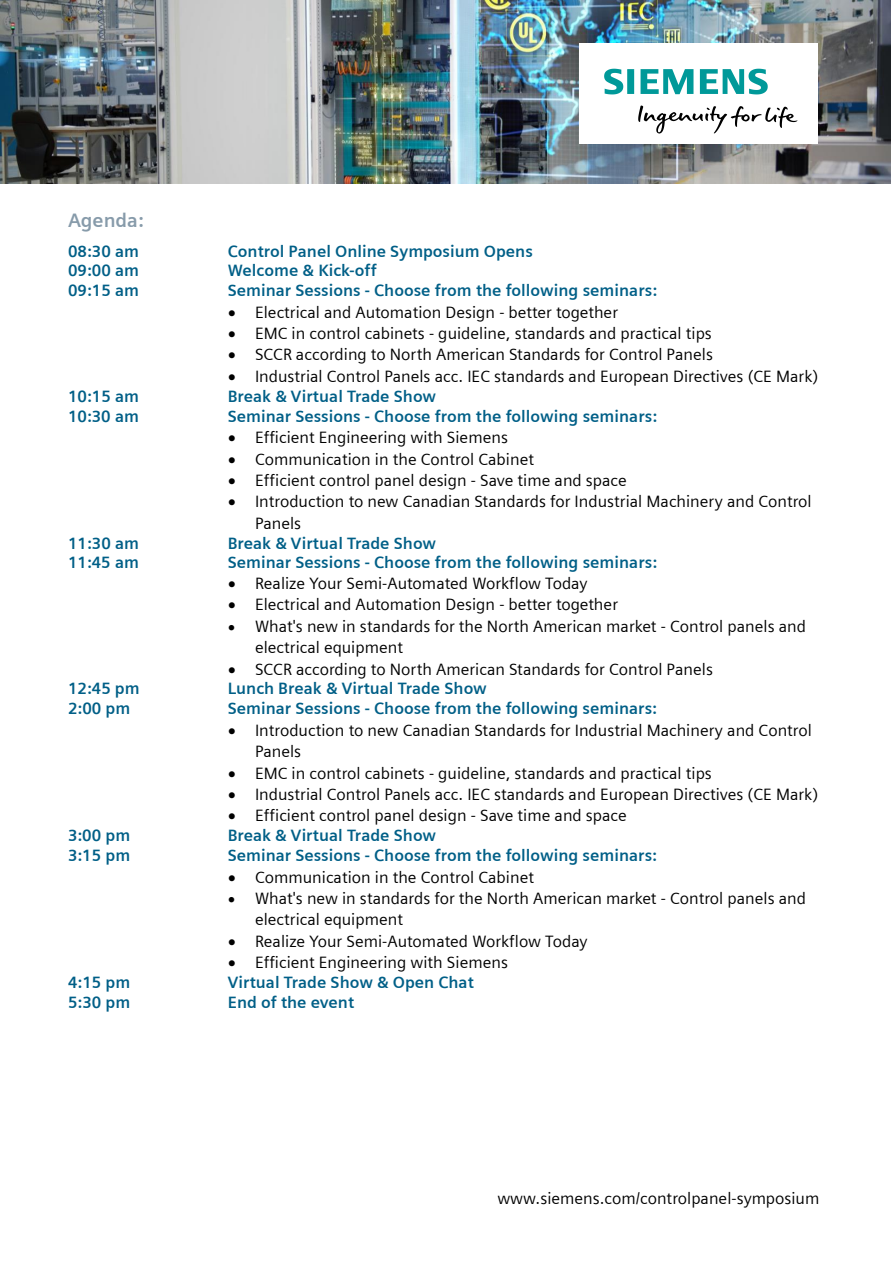
<style>
.page{position:relative;width:894px;height:1263px;background:#fff}
.page>*{position:absolute;margin:0;border:0;box-sizing:border-box;transform-origin:0 0}
.t1{font:700 19.5px "Siemens Sans";color:#879baa}
.t2{font:16.5px/21.5px "Siemens Sans";color:#000}
.t3{font:700 16.5px "Siemens Sans";color:#005f87}
</style>
<div class="page">
<img style="left:1px;top:0;width:888px;height:183px">
<div style="left:578px;top:44px;width:238px;height:100px;background:#fff"></div>
<svg style="left:638px;top:106px;width:159px;height:27px"></svg>
<svg style="left:604px;top:69px;width:30px;height:25px"></svg>
<svg style="left:640px;top:69px;width:53px;height:25px"></svg>
<svg style="left:699px;top:69px;width:68px;height:25px"></svg>
<p class="t1" style="left:68px;top:209px;width:77px">Agenda:</p>
<p class="t3" style="left:68px;top:241px;width:72px">08:30 am</p>
<p class="t3" style="left:228px;top:241px;width:306px">Control Panel Online Symposium Opens</p>
<p class="t3" style="left:68px;top:261px;width:72px">09:00 am</p>
<p class="t3" style="left:228px;top:261px;width:151px">Welcome &amp; Kick-off</p>
<p class="t3" style="left:68px;top:281px;width:72px">09:15 am</p>
<p class="t3" style="left:228px;top:281px;width:430px">Seminar Sessions - Choose from the following seminars:</p>
<p class="t2" style="left:228px;top:301px;width:391px">• Electrical and Automation Design - better together</p>
<p class="t2" style="left:228px;top:323px;width:485px">• EMC in control cabinets - guideline, standards and practical tips</p>
<p class="t2" style="left:228px;top:344px;width:486px">• SCCR according to North American Standards for Control Panels</p>
<p class="t2" style="left:228px;top:366px;width:591px">• Industrial Control Panels acc. IEC standards and European Directives (CE Mark)</p>
<p class="t3" style="left:68px;top:387px;width:72px">10:15 am</p>
<p class="t3" style="left:228px;top:387px;width:210px">Break &amp; Virtual Trade Show</p>
<p class="t3" style="left:68px;top:406px;width:72px">10:30 am</p>
<p class="t3" style="left:228px;top:406px;width:430px">Seminar Sessions - Choose from the following seminars:</p>
<p class="t2" style="left:228px;top:427px;width:281px">• Efficient Engineering with Siemens</p>
<p class="t2" style="left:228px;top:448px;width:307px">• Communication in the Control Cabinet</p>
<p class="t2" style="left:228px;top:470px;width:400px">• Efficient control panel design - Save time and space</p>
<p class="t2" style="left:255px;top:491px;width:558px;text-indent:-27px">• Introduction to new Canadian Standards for Industrial Machinery and Control<br>Panels</p>
<p class="t3" style="left:68px;top:534px;width:72px">11:30 am</p>
<p class="t3" style="left:228px;top:534px;width:210px">Break &amp; Virtual Trade Show</p>
<p class="t3" style="left:68px;top:553px;width:72px">11:45 am</p>
<p class="t3" style="left:228px;top:553px;width:430px">Seminar Sessions - Choose from the following seminars:</p>
<p class="t2" style="left:228px;top:572px;width:361px">• Realize Your Semi-Automated Workflow Today</p>
<p class="t2" style="left:228px;top:594px;width:391px">• Electrical and Automation Design - better together</p>
<p class="t2" style="left:255px;top:615px;width:552px;text-indent:-27px">• What's new in standards for the North American market - Control panels and electrical equipment</p>
<p class="t2" style="left:228px;top:658px;width:486px">• SCCR according to North American Standards for Control Panels</p>
<p class="t3" style="left:68px;top:679px;width:73px">12:45 pm</p>
<p class="t3" style="left:228px;top:679px;width:260px">Lunch Break &amp; Virtual Trade Show</p>
<p class="t3" style="left:68px;top:699px;width:64px">2:00 pm</p>
<p class="t3" style="left:228px;top:699px;width:430px">Seminar Sessions - Choose from the following seminars:</p>
<p class="t2" style="left:255px;top:719px;width:558px;text-indent:-27px">• Introduction to new Canadian Standards for Industrial Machinery and Control<br>Panels</p>
<p class="t2" style="left:228px;top:762px;width:485px">• EMC in control cabinets - guideline, standards and practical tips</p>
<p class="t2" style="left:228px;top:784px;width:591px">• Industrial Control Panels acc. IEC standards and European Directives (CE Mark)</p>
<p class="t2" style="left:228px;top:805px;width:400px">• Efficient control panel design - Save time and space</p>
<p class="t3" style="left:68px;top:826px;width:64px">3:00 pm</p>
<p class="t3" style="left:228px;top:826px;width:210px">Break &amp; Virtual Trade Show</p>
<p class="t3" style="left:68px;top:846px;width:64px">3:15 pm</p>
<p class="t3" style="left:228px;top:846px;width:430px">Seminar Sessions - Choose from the following seminars:</p>
<p class="t2" style="left:228px;top:866px;width:307px">• Communication in the Control Cabinet</p>
<p class="t2" style="left:255px;top:888px;width:552px;text-indent:-27px">• What's new in standards for the North American market - Control panels and electrical equipment</p>
<p class="t2" style="left:228px;top:931px;width:361px">• Realize Your Semi-Automated Workflow Today</p>
<p class="t2" style="left:228px;top:952px;width:281px">• Efficient Engineering with Siemens</p>
<p class="t3" style="left:68px;top:973px;width:64px">4:15 pm</p>
<p class="t3" style="left:228px;top:973px;width:247px">Virtual Trade Show &amp; Open Chat</p>
<p class="t3" style="left:68px;top:993px;width:64px">5:30 pm</p>
<p class="t3" style="left:228px;top:993px;width:128px">End of the event</p>
<p class="t2" style="left:497px;top:1187px;width:323px">www.siemens.com/controlpanel-symposium</p>
</div>
